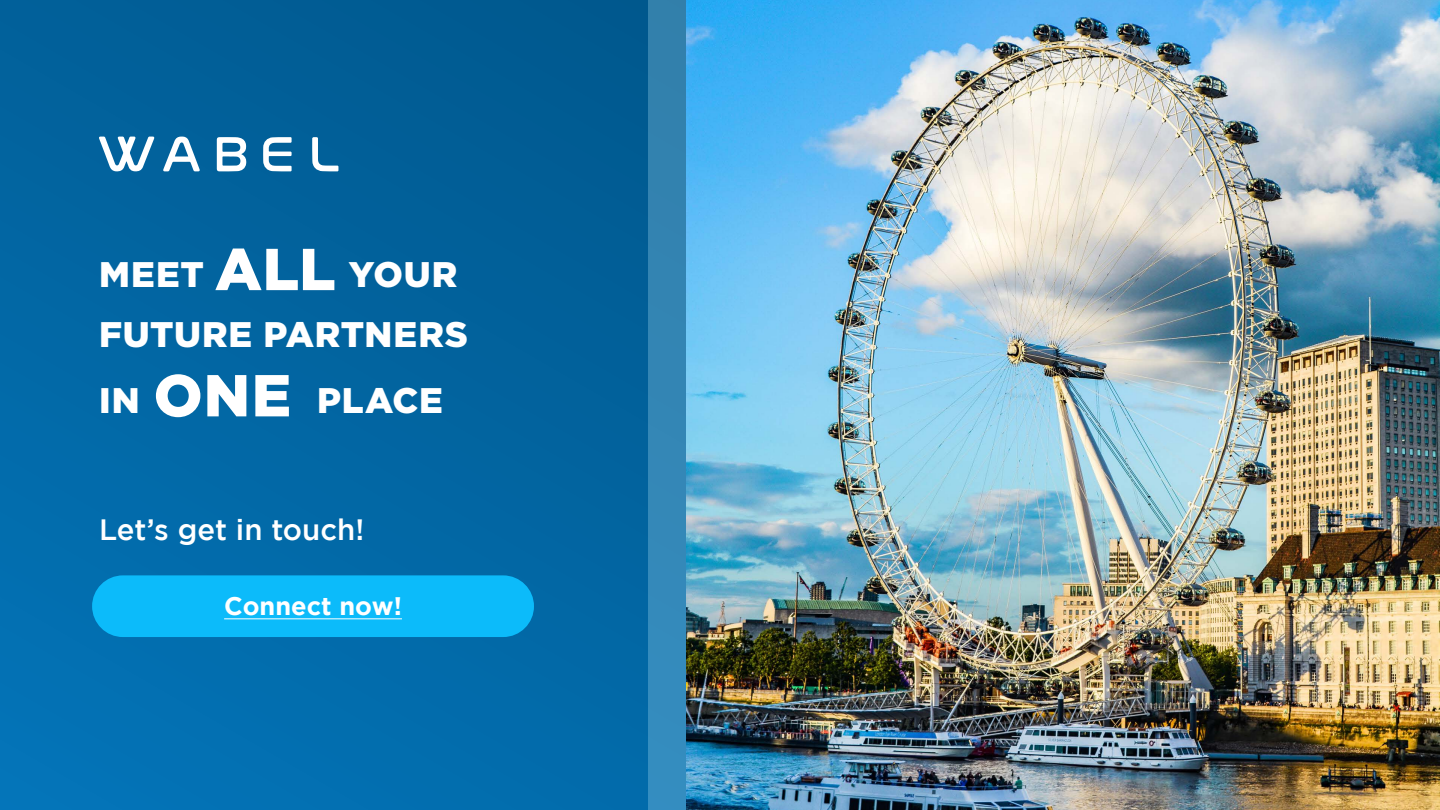
<style>
.page{position:relative;width:1440px;height:810px;background:#fff}
.page>*{position:absolute;margin:0;border:0;box-sizing:border-box;transform-origin:0 0}
.t1{font:900 59.03px/126.2px "Gotham";letter-spacing:.015em;color:#fff}
.t2{font:900 35.55px/59.9px "Gotham";letter-spacing:.02em;color:#fff;text-align:right}
.t3{font:500 29.33px "Gotham";color:#fff}
.t4{font:700 25.35px "Gotham";color:#fff}
</style>
<div class="page">
<div style="left:0;top:0;width:1440px;height:810px;background:linear-gradient(to bottom,#015c93,#0370b2)"></div>
<svg style="left:648px;top:0;width:39px;height:810px;background:#3486b5"></svg>
<img style="left:687px;top:0;width:753px;height:810px">
<svg style="left:99px;top:137px;width:55px;height:35px"></svg>
<svg style="left:217px;top:137px;width:30px;height:34px"></svg>
<svg style="left:163px;top:137px;width:37px;height:34px"></svg>
<svg style="left:263px;top:137px;width:29px;height:34px"></svg>
<svg style="left:312px;top:137px;width:26px;height:34px"></svg>
<div style="left:92px;top:575px;width:442px;height:62px;background:#0cbbfa;border-radius:31px"></div>
<hr style="left:224px;top:619px;width:178px;height:1px;background:#fff">
<h1 class="t1" style="left:154px;top:205px;width:183px;text-indent:61px">ALL<br>ONE</h1>
<p class="t2" style="left:99px;top:243px;width:370px">YOUR<br>FUTURE PARTNERS</p>
<p class="t2" style="left:99px;top:243px;width:107px">MEET</p>
<p class="t2" style="left:99px;top:369px;width:42px">IN</p>
<p class="t2" style="left:317px;top:369px;width:127px">PLACE</p>
<p class="t3" style="left:99px;top:513px;width:267px">Let’s get in touch!</p>
<p class="t4" style="left:224px;top:592px;width:179px">Connect now!</p>
</div>
